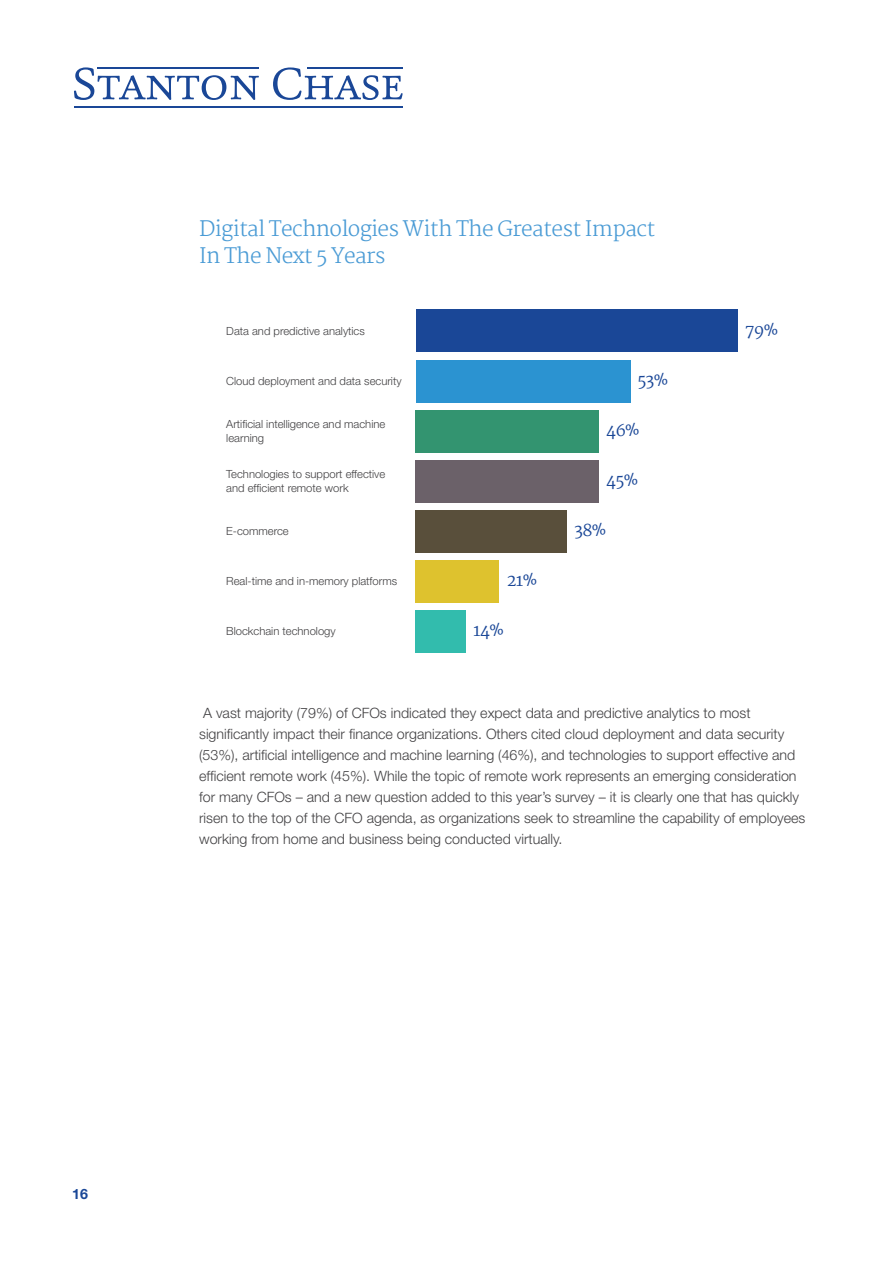
<style>
.page{position:relative;width:893px;height:1263px;background:#fff}
.page>*{position:absolute;margin:0;border:0;box-sizing:border-box;transform-origin:0 0}
.t1{font:300 21px/27px "Martel";letter-spacing:-.03em;color:#4a9bd5}
.t2{font:16.5px "Martel";letter-spacing:-.04em;color:#1a4797}
.t3{font:300 14.25px/21px "Helvetica Neue LT Pro";color:#414042}
.t4{font:700 14.25px "Helvetica Neue LT Pro";color:#1a4797}
.t5{font:300 11.25px/13.5px "Helvetica Neue LT Pro";color:#414042}
</style>
<div class="page">
<svg style="left:74px;top:67px;width:185px;height:33px"></svg>
<svg style="left:273px;top:67px;width:130px;height:33px"></svg>
<hr style="left:74px;top:106px;width:329px;height:2px;background:#1a4797">
<hr style="left:98px;top:67px;width:161px;height:2px;background:#1a4797">
<hr style="left:307px;top:67px;width:95px;height:2px;background:#1a4797">
<div style="left:416px;top:310px;width:321px;height:42px;background:#1a4797"></div>
<div style="left:416px;top:410px;width:183px;height:42px;background:#339470"></div>
<div style="left:416px;top:510px;width:151px;height:42px;background:#594f3b"></div>
<div style="left:416px;top:560px;width:83px;height:42px;background:#dec22e"></div>
<div style="left:416px;top:460px;width:183px;height:42px;background:#6b6169"></div>
<div style="left:416px;top:610px;width:50px;height:42px;background:#32bcad"></div>
<div style="left:416px;top:360px;width:214px;height:42px;background:#2b93d1"></div>
<h1 class="t1" style="left:199px;top:215px;width:457px">Digital Technologies With The Greatest Impact<br>In The Next 5 Years</h1>
<p class="t5" style="left:226px;top:324px;width:140px">Data and predictive analytics</p>
<p class="t2" style="left:745px;top:320px;width:35px">79%</p>
<p class="t5" style="left:226px;top:374px;width:177px">Cloud deployment and data security</p>
<p class="t2" style="left:638px;top:370px;width:32px">53%</p>
<p class="t5" style="left:226px;top:417px;width:160px">Artificial intelligence and machine learning</p>
<p class="t5" style="left:226px;top:467px;width:161px">Technologies to support effective and efficient remote work</p>
<p class="t2" style="left:606px;top:420px;width:35px">46%</p>
<p class="t2" style="left:606px;top:470px;width:33px">45%</p>
<p class="t5" style="left:226px;top:524px;width:64px">E-commerce</p>
<p class="t2" style="left:574px;top:520px;width:33px">38%</p>
<p class="t5" style="left:226px;top:574px;width:172px">Real-time and in-memory platforms</p>
<p class="t2" style="left:507px;top:570px;width:32px">21%</p>
<p class="t5" style="left:226px;top:624px;width:111px">Blockchain technology</p>
<p class="t2" style="left:473px;top:620px;width:32px">14%</p>
<p class="t3" style="left:199px;top:702px;width:608px">A vast majority (79%) of CFOs indicated they expect data and predictive analytics to most significantly impact their finance organizations. Others cited cloud deployment and data security (53%), artificial intelligence and machine learning (46%), and technologies to support effective and efficient remote work (45%). While the topic of remote work represents an emerging consideration for many CFOs – and a new question added to this year’s survey – it is clearly one that has quickly risen to the top of the CFO agenda, as organizations seek to streamline the capability of employees working from home and business being conducted virtually.</p>
<p class="t4" style="left:72px;top:1185px;width:17px">16</p>
</div>
